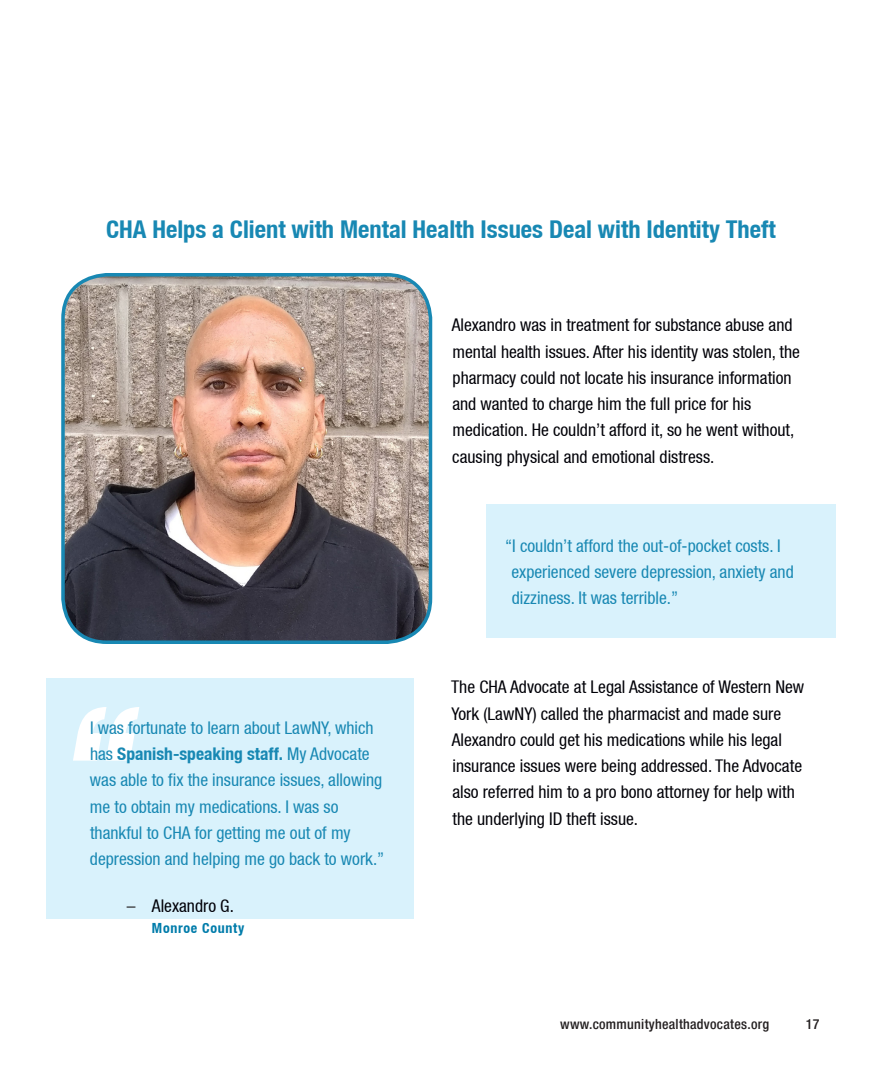
<style>
.page{position:relative;width:882px;height:1071px;background:#fff}
.page>*{position:absolute;margin:0;border:0;box-sizing:border-box;transform-origin:0 0}
.t1{font:italic 900 condensed 143.5px "Helvetica Neue LT";color:#fff}
.t2{font:700 condensed 24.5px "Helvetica Neue LT";color:#1888b3}
.t3{font:condensed 17.5px/26.2px "Helvetica Neue LT";color:#000007}
.t4{font:condensed 17.5px/26.2px "Helvetica Neue LT";color:#1888b3}
.t5{font:500 condensed 14px "Helvetica Neue LT";letter-spacing:.02em;color:#231f20}
.t6{font:700 condensed 14px "Helvetica Neue LT";letter-spacing:.05em;color:#007caa}
.s1{font-weight:700}
.s2{color:#231f20}
</style>
<div class="page">
<div style="left:46px;top:679px;width:368px;height:240px;background:#d9f2fc"></div>
<div style="left:486px;top:505px;width:350px;height:133px;background:#d9f2fc"></div>
<img style="left:63px;top:275px;width:367px;height:367px">
<div style="left:61px;top:273px;width:371px;height:371px;border:4px solid #1888b3;border-radius:44px"></div>
<p class="t2" style="left:106px;top:214px;width:671px">CHA Helps a Client with Mental Health Issues Deal with Identity Theft</p>
<p class="t3" style="left:452px;top:312px;width:350px">Alexandro was in treatment for substance abuse and mental health issues. After his identity was stolen, the pharmacy could not locate his insurance information and wanted to charge him the full price for his medication. He couldn’t afford it, so he went without, causing physical and emotional distress.</p>
<p class="t1" style="left:58px;top:670px;width:101px">“</p>
<p class="t4" style="left:90px;top:714px;width:296px">I was fortunate to learn about LawNY, which has <span class="s1">Spanish-speaking staff.</span> My Advocate was able to fix the insurance issues, allowing me to obtain my medications. I was so thankful to CHA for getting me out of my depression and helping me go back to work.”</p>
<p class="t3" style="left:127px;top:893px;width:109px"><span class="s2">–</span> Alexandro G.</p>
<p class="t6" style="left:152px;top:920px;width:94px">Monroe County</p>
<p class="t4" style="left:511px;top:532px;width:284px;text-indent:-6px">“I couldn’t afford the out-of-pocket costs. I experienced severe depression, anxiety and dizziness. It was terrible.”</p>
<p class="t3" style="left:451px;top:674px;width:355px">The CHA Advocate at Legal Assistance of Western New York (LawNY) called the pharmacist and made sure Alexandro could get his medications while his legal insurance issues were being addressed. The Advocate also referred him to a pro bono attorney for help with the underlying ID theft issue.</p>
<p class="t5" style="left:560px;top:1015px;width:210px">www.communityhealthadvocates.org</p>
<p class="t5" style="left:806px;top:1015px;width:15px">17</p>
</div>
